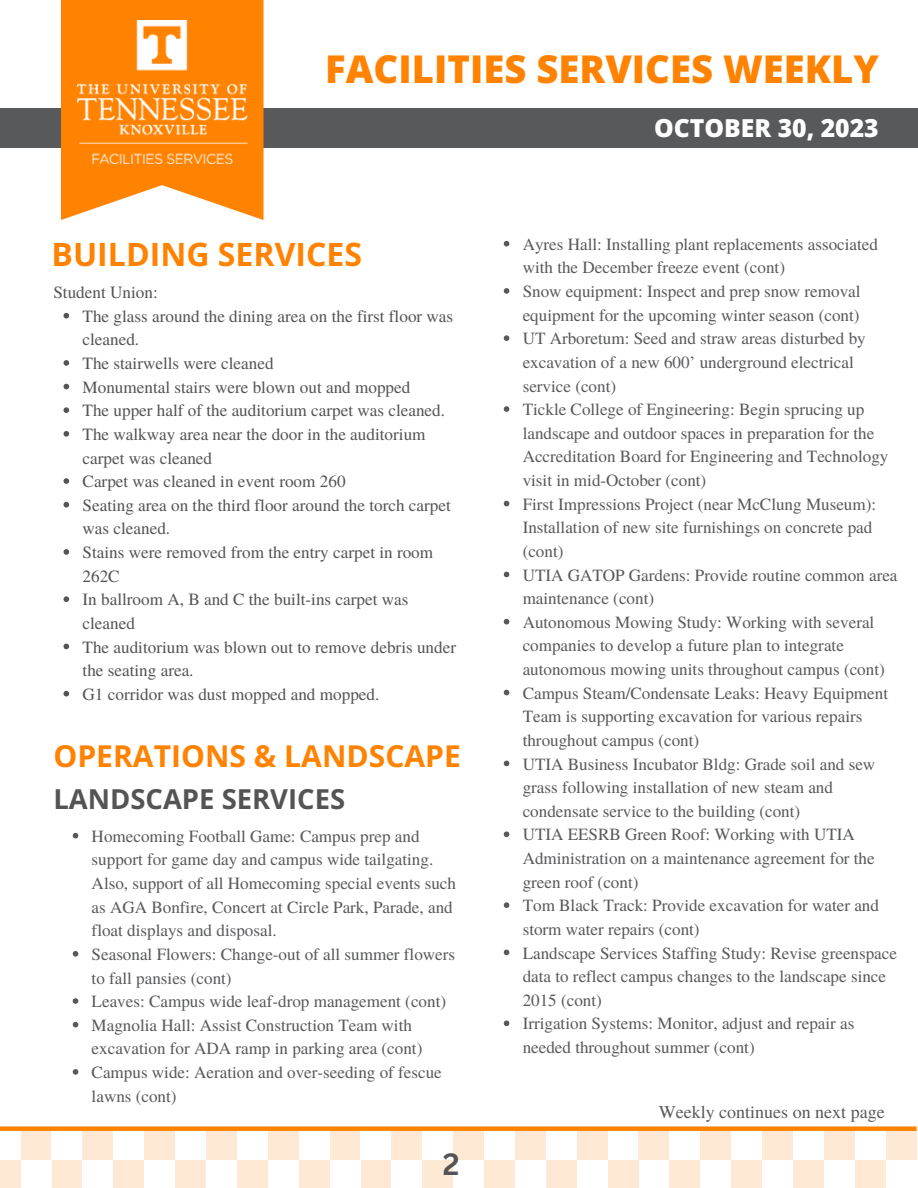
<style>
.page{position:relative;width:918px;height:1188px;background:#fff}
.page>*{position:absolute;margin:0;border:0;box-sizing:border-box;transform-origin:0 0}
.t1{font:800 38.25px "Open Sans";color:#ff8200}
.t2{font:700 32.1px "Open Sans";color:#ff8200}
.t3{font:700 30.15px "Open Sans";color:#ff8200}
.t4{font:700 30px "Canva Sans";color:#545454}
.t5{font:700 27.45px "Open Sans";color:#545454}
.t6{font:800 24.75px "Open Sans";color:#fff}
.t7{font:18px "Te X Gyre Termes";color:#58595b}
.t8{font:17.1px/23.7px "Te X Gyre Termes";color:#58595b}
.t9{font:17.1px/23.7px "Te X Gyre Termes";color:#545454}
</style>
<div class="page">
<div style="left:0;top:108px;width:918px;height:40px;background:#58595b"></div>
<svg style="left:61px;top:0;width:203px;height:220px;fill:#ff8200"></svg>
<img style="left:77px;top:20px;width:170px;height:143px">
<div style="left:700px;top:1129px;width:31px;height:31px;background:#ffe9d4"></div>
<div style="left:762px;top:1129px;width:31px;height:31px;background:#ffe9d4"></div>
<div style="left:824px;top:1129px;width:31px;height:31px;background:#ffe9d4"></div>
<div style="left:886px;top:1129px;width:31px;height:31px;background:#ffe9d4"></div>
<div style="left:855px;top:1160px;width:31px;height:28px;background:#ffe9d4"></div>
<div style="left:793px;top:1160px;width:31px;height:28px;background:#ffe9d4"></div>
<div style="left:731px;top:1160px;width:31px;height:28px;background:#ffe9d4"></div>
<div style="left:669px;top:1160px;width:31px;height:28px;background:#ffe9d4"></div>
<div style="left:453px;top:1129px;width:31px;height:31px;background:#ffe9d4"></div>
<div style="left:515px;top:1129px;width:31px;height:31px;background:#ffe9d4"></div>
<div style="left:577px;top:1129px;width:31px;height:31px;background:#ffe9d4"></div>
<div style="left:639px;top:1129px;width:30px;height:31px;background:#ffe9d4"></div>
<div style="left:608px;top:1160px;width:31px;height:28px;background:#ffe9d4"></div>
<div style="left:546px;top:1160px;width:31px;height:28px;background:#ffe9d4"></div>
<div style="left:484px;top:1160px;width:31px;height:28px;background:#ffe9d4"></div>
<div style="left:422px;top:1160px;width:31px;height:28px;background:#ffe9d4"></div>
<div style="left:206px;top:1129px;width:31px;height:31px;background:#ffe9d4"></div>
<div style="left:268px;top:1129px;width:31px;height:31px;background:#ffe9d4"></div>
<div style="left:330px;top:1129px;width:30px;height:31px;background:#ffe9d4"></div>
<div style="left:391px;top:1129px;width:31px;height:31px;background:#ffe9d4"></div>
<div style="left:360px;top:1160px;width:31px;height:28px;background:#ffe9d4"></div>
<div style="left:299px;top:1160px;width:31px;height:28px;background:#ffe9d4"></div>
<div style="left:237px;top:1160px;width:31px;height:28px;background:#ffe9d4"></div>
<div style="left:175px;top:1160px;width:31px;height:28px;background:#ffe9d4"></div>
<div style="left:21px;top:1129px;width:31px;height:31px;background:#ffe9d4"></div>
<div style="left:82px;top:1129px;width:31px;height:31px;background:#ffe9d4"></div>
<div style="left:144px;top:1129px;width:31px;height:31px;background:#ffe9d4"></div>
<div style="left:113px;top:1160px;width:31px;height:28px;background:#ffe9d4"></div>
<div style="left:52px;top:1160px;width:30px;height:28px;background:#ffe9d4"></div>
<div style="left:0;top:1160px;width:21px;height:28px;background:#ffe9d4"></div>
<div style="left:0;top:1126px;width:917px;height:5px;background:#ff8200"></div>
<svg style="left:64px;top:313px;width:5px;height:5px"></svg>
<svg style="left:64px;top:360px;width:5px;height:6px"></svg>
<svg style="left:64px;top:384px;width:5px;height:5px"></svg>
<svg style="left:64px;top:407px;width:5px;height:6px"></svg>
<svg style="left:64px;top:431px;width:5px;height:6px"></svg>
<svg style="left:64px;top:478px;width:5px;height:6px"></svg>
<svg style="left:64px;top:502px;width:5px;height:5px"></svg>
<svg style="left:64px;top:549px;width:5px;height:6px"></svg>
<svg style="left:64px;top:596px;width:5px;height:6px"></svg>
<svg style="left:64px;top:644px;width:5px;height:5px"></svg>
<svg style="left:64px;top:691px;width:5px;height:5px"></svg>
<svg style="left:73px;top:833px;width:5px;height:5px"></svg>
<svg style="left:73px;top:951px;width:5px;height:6px"></svg>
<svg style="left:73px;top:998px;width:5px;height:6px"></svg>
<svg style="left:73px;top:1022px;width:5px;height:5px"></svg>
<svg style="left:73px;top:1069px;width:5px;height:6px"></svg>
<svg style="left:504px;top:241px;width:5px;height:5px"></svg>
<svg style="left:504px;top:288px;width:5px;height:6px"></svg>
<svg style="left:504px;top:335px;width:5px;height:6px"></svg>
<svg style="left:504px;top:406px;width:5px;height:6px"></svg>
<svg style="left:504px;top:501px;width:5px;height:5px"></svg>
<svg style="left:504px;top:572px;width:5px;height:5px"></svg>
<svg style="left:504px;top:619px;width:5px;height:5px"></svg>
<svg style="left:504px;top:690px;width:5px;height:5px"></svg>
<svg style="left:504px;top:761px;width:5px;height:5px"></svg>
<svg style="left:504px;top:831px;width:5px;height:6px"></svg>
<svg style="left:504px;top:902px;width:5px;height:6px"></svg>
<svg style="left:504px;top:950px;width:5px;height:5px"></svg>
<svg style="left:504px;top:1020px;width:5px;height:6px"></svg>
<p class="t1" style="left:325px;top:42px;width:555px">FACILITIES SERVICES WEEKLY</p>
<p class="t6" style="left:654px;top:111px;width:226px">OCTOBER 30, 2023</p>
<p class="t2" style="left:52px;top:232px;width:312px">BUILDING SERVICES</p>
<p class="t9" style="left:53px;top:280px;width:106px">Student Union:</p>
<p class="t9" style="left:83px;top:303px;width:372px">The glass around the dining area on the first floor was cleaned.</p>
<p class="t9" style="left:83px;top:351px;width:193px">The stairwells were cleaned</p>
<p class="t9" style="left:83px;top:374px;width:329px">Monumental stairs were blown out and mopped</p>
<p class="t9" style="left:83px;top:398px;width:364px">The upper half of the auditorium carpet was cleaned.</p>
<p class="t9" style="left:83px;top:422px;width:345px">The walkway area near the door in the auditorium carpet was cleaned</p>
<p class="t9" style="left:83px;top:469px;width:265px">Carpet was cleaned in event room 260</p>
<p class="t9" style="left:83px;top:492px;width:370px">Seating area on the third floor around the torch carpet was cleaned.</p>
<p class="t9" style="left:83px;top:540px;width:352px">Stains were removed from the entry carpet in room<br>262C</p>
<p class="t9" style="left:83px;top:587px;width:327px">In ballroom A, B and C the built-ins carpet was cleaned</p>
<p class="t9" style="left:83px;top:634px;width:375px">The auditorium was blown out to remove debris under the seating area.</p>
<p class="t9" style="left:83px;top:681px;width:298px">G1 corridor was dust mopped and mopped.</p>
<p class="t3" style="left:53px;top:735px;width:409px">OPERATIONS &amp; LANDSCAPE</p>
<p class="t5" style="left:53px;top:780px;width:293px">LANDSCAPE SERVICES</p>
<p class="t8" style="left:92px;top:823px;width:366px">Homecoming Football Game: Campus prep and support for game day and campus wide tailgating.<br>Also, support of all Homecoming special events such as AGA Bonfire, Concert at Circle Park, Parade, and float displays and disposal.</p>
<p class="t8" style="left:92px;top:942px;width:365px">Seasonal Flowers: Change-out of all summer flowers to fall pansies (cont)</p>
<p class="t8" style="left:92px;top:989px;width:356px">Leaves: Campus wide leaf-drop management (cont)</p>
<p class="t8" style="left:92px;top:1012px;width:332px">Magnolia Hall: Assist Construction Team with excavation for ADA ramp in parking area (cont)</p>
<p class="t8" style="left:92px;top:1060px;width:352px">Campus wide: Aeration and over-seeding of fescue lawns (cont)</p>
<p class="t4" style="left:443px;top:1143px;width:18px">2</p>
<p class="t8" style="left:523px;top:231px;width:357px">Ayres Hall: Installing plant replacements associated with the December freeze event (cont)</p>
<p class="t8" style="left:523px;top:279px;width:339px">Snow equipment: Inspect and prep snow removal equipment for the upcoming winter season (cont)</p>
<p class="t8" style="left:523px;top:326px;width:345px">UT Arboretum: Seed and straw areas disturbed by excavation of a new 600’ underground electrical service (cont)</p>
<p class="t8" style="left:523px;top:397px;width:367px">Tickle College of Engineering: Begin sprucing up landscape and outdoor spaces in preparation for the Accreditation Board for Engineering and Technology visit in mid-October (cont)</p>
<p class="t8" style="left:523px;top:491px;width:355px">First Impressions Project (near McClung Museum):<br>Installation of new site furnishings on concrete pad (cont)</p>
<p class="t8" style="left:523px;top:562px;width:376px">UTIA GATOP Gardens: Provide routine common area maintenance (cont)</p>
<p class="t8" style="left:523px;top:609px;width:364px">Autonomous Mowing Study: Working with several companies to develop a future plan to integrate autonomous mowing units throughout campus (cont)</p>
<p class="t8" style="left:523px;top:680px;width:367px">Campus Steam/Condensate Leaks: Heavy Equipment<br>Team is supporting excavation for various repairs throughout campus (cont)</p>
<p class="t8" style="left:523px;top:751px;width:354px">UTIA Business Incubator Bldg: Grade soil and sew grass following installation of new steam and condensate service to the building (cont)</p>
<p class="t8" style="left:523px;top:822px;width:354px">UTIA EESRB Green Roof: Working with UTIA<br>Administration on a maintenance agreement for the green roof (cont)</p>
<p class="t8" style="left:523px;top:893px;width:358px">Tom Black Track: Provide excavation for water and storm water repairs (cont)</p>
<p class="t8" style="left:523px;top:940px;width:376px">Landscape Services Staffing Study: Revise greenspace data to reflect campus changes to the landscape since<br>2015 (cont)</p>
<p class="t8" style="left:523px;top:1011px;width:333px">Irrigation Systems: Monitor, adjust and repair as needed throughout summer (cont)</p>
<p class="t7" style="left:659px;top:1099px;width:227px">Weekly continues on next page</p>
</div>
